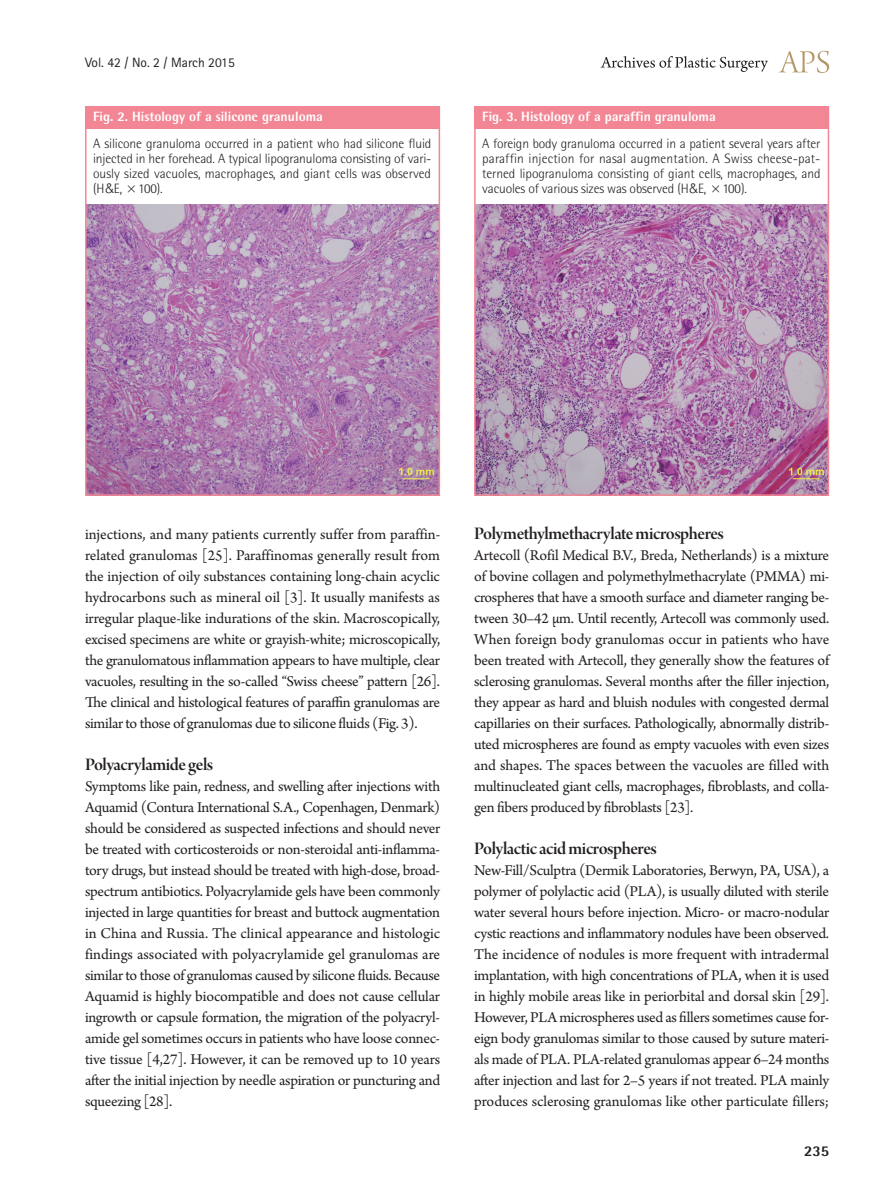
<style>
.page{position:relative;width:893px;height:1191px;background:#fff}
.page>*{position:absolute;margin:0;border:0;box-sizing:border-box;transform-origin:0 0}
.중제목{font:18.75px "Arno Pro Smbd Display";letter-spacing:-.02em;color:#231f20}
.본문_성형{font:15.75px/21px "Arno Pro";letter-spacing:-.02em;color:#231f20;text-align:justify}
.t1{font:800 15px "Rotis Semi Sans Std";color:#231f20}
.그림설명{font:300 13.5px/15px "Rotis Semi Sans Std";letter-spacing:-.005em;color:#231f20;text-align:justify}
.표그림제목{font:800 13.5px "Rotis Semi Sans Std";color:#fff}
.t2{font:13.5px "Rotis Sans Serif Std";color:#231f20}
.s1{font-family:"Dotum";font-weight:400}
.s2{font-family:"Dotum";font-weight:400;font-size:12px}
</style>
<div class="page">
<svg style="left:779px;top:51px;width:50px;height:22px"></svg>
<svg style="left:601px;top:56px;width:167px;height:16px"></svg>
<img style="left:88px;top:205px;width:349px;height:288px">
<div style="left:85px;top:106px;width:355px;height:390px;border:2px solid #f38694"></div>
<div style="left:85px;top:106px;width:354px;height:23px;background:#f38694"></div>
<img style="left:477px;top:205px;width:349px;height:288px">
<div style="left:474px;top:106px;width:355px;height:390px;border:2px solid #f38694"></div>
<div style="left:474px;top:106px;width:354px;height:23px;background:#f38694"></div>
<p class="t2" style="left:85px;top:54px;width:151px">Vol. 42 / No. 2 / March 2015</p>
<p class="표그림제목" style="left:93px;top:108px;width:231px">Fig. 2. Histology of a silicone granuloma</p>
<p class="그림설명" style="left:93px;top:136px;width:340px">A silicone granuloma occurred in a patient who had silicone fluid injected in her forehead. A typical lipogranuloma consisting of vari&shy;ously sized vacuoles, macrophages, and giant cells was observed (H<span class="s1">&amp;</span>E, <span class="s2">×</span>100).</p>
<p class="표그림제목" style="left:482px;top:108px;width:235px">Fig. 3. Histology of a paraffin granuloma</p>
<p class="그림설명" style="left:482px;top:136px;width:340px">A foreign body granuloma occurred in a patient several years after paraffin injection for nasal augmentation. A Swiss cheese-pat&shy;terned lipogranuloma consisting of giant cells, macrophages, and vacuoles of various sizes was observed (H<span class="s1">&amp;</span>E, <span class="s2">×</span>100).</p>
<p class="본문_성형" style="left:85px;top:525px;width:357px">injections, and many patients currently suffer from paraffin&shy;related granulomas [25]. Paraffinomas generally result from the injection of oily substances containing long-chain acyclic hydrocarbons such as mineral oil [3]. It usually manifests as irregular plaque-like indurations of the skin. Macroscopically, excised specimens are white or grayish-white; microscopically, the granulomatous inflammation appears to have multiple, clear vacuoles, resulting in the so-called “Swiss cheese” pattern [26].<br>The clinical and histological features of paraffin granulomas are similar to those of granulomas due to silicone fluids (Fig. 3).</p>
<p class="중제목" style="left:85px;top:754px;width:130px">Polyacrylamide gels</p>
<p class="본문_성형" style="left:85px;top:777px;width:357px">Symptoms like pain, redness, and swelling after injections with Aquamid (Contura International S.A., Copenhagen, Denmark) should be considered as suspected infections and should never be treated with corticosteroids or non-steroidal anti-inflamma&shy;tory drugs, but instead should be treated with high-dose, broad&shy;spectrum antibiotics. Polyacrylamide gels have been commonly injected in large quantities for breast and buttock augmentation in China and Russia. The clinical appearance and histologic findings associated with polyacrylamide gel granulomas are similar to those of granulomas caused by silicone fluids. Because Aquamid is highly biocompatible and does not cause cellular ingrowth or capsule formation, the migration of the polyacryl&shy;amide gel sometimes occurs in patients who have loose connec&shy;tive tissue [4,27]. However, it can be removed up to 10 years after the initial injection by needle aspiration or puncturing and squeezing [28].</p>
<p class="중제목" style="left:474px;top:523px;width:251px">Polymethylmethacrylate microspheres</p>
<p class="본문_성형" style="left:474px;top:546px;width:357px">Artecoll (Rofil Medical B.V., Breda, Netherlands) is a mixture of bovine collagen and polymethylmethacrylate (PMMA) mi&shy;crospheres that have a smooth surface and diameter ranging be&shy;tween 30–42 μm. Until recently, Artecoll was commonly used.<br>When foreign body granulomas occur in patients who have been treated with Artecoll, they generally show the features of sclerosing granulomas. Several months after the filler injection, they appear as hard and bluish nodules with congested dermal capillaries on their surfaces. Pathologically, abnormally distrib&shy;uted microspheres are found as empty vacuoles with even sizes and shapes. The spaces between the vacuoles are filled with multinucleated giant cells, macrophages, fibroblasts, and colla&shy;gen fibers produced by fibroblasts [23].</p>
<p class="중제목" style="left:474px;top:838px;width:184px">Polylactic acid microspheres</p>
<p class="본문_성형" style="left:474px;top:861px;width:357px">New-Fill/Sculptra (Dermik Laboratories, Berwyn, PA, USA), a polymer of polylactic acid (PLA), is usually diluted with sterile water several hours before injection. Micro- or macro-nodular cystic reactions and inflammatory nodules have been observed.<br>The incidence of nodules is more frequent with intradermal implantation, with high concentrations of PLA, when it is used in highly mobile areas like in periorbital and dorsal skin [29].<br>However, PLA microspheres used as fillers sometimes cause for&shy;eign body granulomas similar to those caused by suture materi&shy;als made of PLA. PLA-related granulomas appear 6–24 months after injection and last for 2–5 years if not treated. PLA mainly produces sclerosing granulomas like other particulate fillers;</p>
<p class="t1" style="left:804px;top:1141px;width:27px">235</p>
</div>
